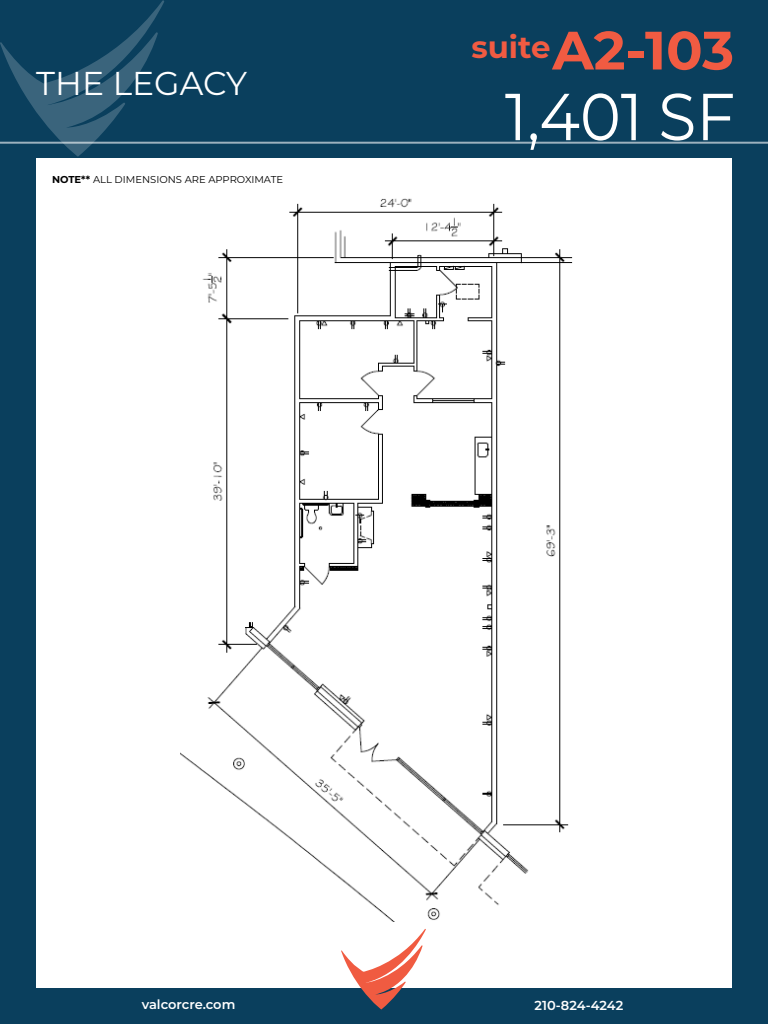
<style>
.page{position:relative;width:768px;height:1024px;background:#fff}
.page>*{position:absolute;margin:0;border:0;box-sizing:border-box;transform-origin:0 0}
.t1{font:66.3px "Montserrat";color:#fff;scale:.93 1}
.t2{font:700 53.9px "Montserrat";color:#f15b42}
.t3{font:33px "Montserrat";color:#fff}
.t4{font:700 30.8px "Montserrat";color:#f15b42}
.t5{font:600 13px "Montserrat";letter-spacing:-.005em;color:#fff}
.t6{font:10px "Montserrat";color:#000}
.s1{font-weight:700}
</style>
<div class="page">
<div style="left:0;top:0;width:768px;height:158px;background:#0a3f5d"></div>
<div style="left:732px;top:36px;width:36px;height:988px;background:#0a3f5d"></div>
<div style="left:0;top:988px;width:768px;height:36px;background:#0a3f5d"></div>
<div style="left:0;top:0;width:36px;height:1012px;background:#0a3f5d"></div>
<svg style="left:341px;top:929px;width:85px;height:81px"></svg>
<svg style="left:0;top:0;width:164px;height:157px"></svg>
<hr style="left:0;top:142px;width:768px;height:2px;background:#fff">
<img style="left:180px;top:198px;width:393px;height:724px">
<p class="t3" style="left:36px;top:60px;width:212px">THE LEGACY</p>
<p class="t6" style="left:52px;top:172px;width:233px"><span class="s1">NOTE**</span> ALL DIMENSIONS ARE APPROXIMATE</p>
<p class="t4" style="left:471px;top:25px;width:81px">suite</p>
<p class="t2" style="left:552px;top:12px;width:183px">A2-103</p>
<p class="t1" style="left:505px;top:71px;width:249px">1,401 SF</p>
<p class="t5" style="left:142px;top:995px;width:95px">valcorcre.com</p>
<p class="t5" style="left:535px;top:996px;width:90px">210-824-4242</p>
</div>
